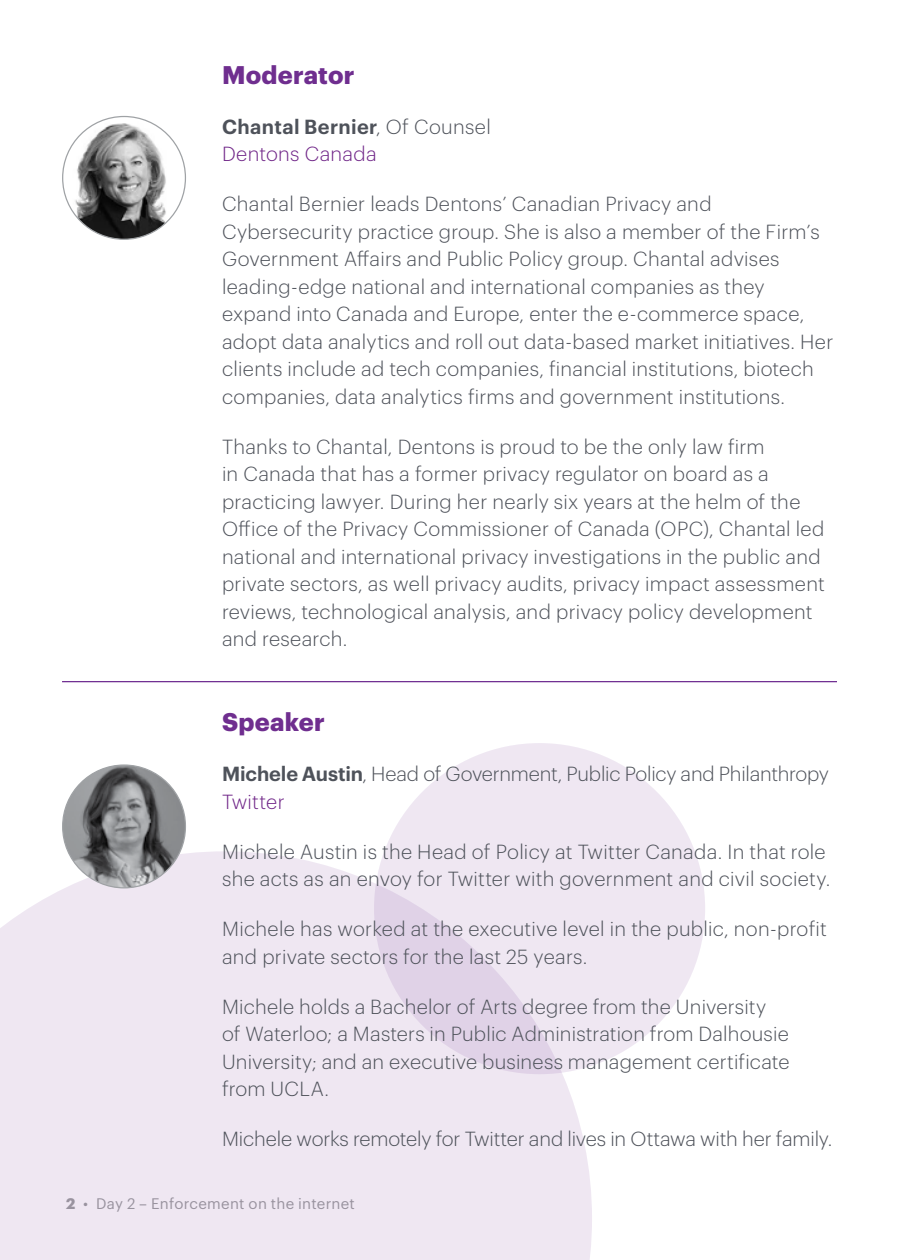
<style>
.page{position:relative;width:900px;height:1260px;background:#fff}
.page>*{position:absolute;margin:0;border:0;box-sizing:border-box;transform-origin:0 0}
.t1{font:700 25px "Dentons Sans";letter-spacing:.01em;color:#6f2e8f}
.t2{font:300 20px/27.5px "Dentons Sans";letter-spacing:.015em;color:#4e525a}
.t3{font:300 20px/27.5px "Dentons Sans";letter-spacing:-.01em;color:#4e525a}
.t4{font:600 20px/27.5px "Dentons Sans";letter-spacing:.02em;color:#4e525a}
.t5{font:15px "Dentons Sans";letter-spacing:.015em;color:#9fa0a1}
.s1{font-weight:300}
.s2{font-weight:300;color:#702688}
.s3{font-weight:600}
.s4{color:#702688}
.s5{font-weight:700}
</style>
<div class="page">
<div style="left:0;top:851px;width:592px;height:409px;background:#efe7f2"></div>
<svg style="left:374px;top:743px;width:331px;height:331px;background:#ece2ef"></svg>
<img style="left:73px;top:117px;width:102px;height:122px">
<img style="left:63px;top:765px;width:122px;height:123px;border-radius:61px">
<hr style="left:62px;top:681px;width:775px;height:1px;background:#6f2c91">
<p class="t1" style="left:222px;top:55px;width:134px">Moderator</p>
<p class="t4" style="left:222px;top:111px;width:270px">Chantal Bernier<span class="s1">, Of Counsel<br></span><span class="s2">Dentons Canada</span></p>
<p class="t2" style="left:222px;top:189px;width:613px">Chantal Bernier leads Dentons’ Canadian Privacy and Cybersecurity practice group. She is also a member of the Firm’s Government Affairs and Public Policy group. Chantal advises leading-edge national and international companies as they expand into Canada and Europe, enter the e-commerce space, adopt data analytics and roll out data-based market initiatives. Her clients include ad tech companies, financial institutions, biotech companies, data analytics firms and government institutions.</p>
<p class="t2" style="left:222px;top:431px;width:604px">Thanks to Chantal, Dentons is proud to be the only law firm<br>in Canada that has a former privacy regulator on board as a practicing lawyer. During her nearly six years at the helm of the Office of the Privacy Commissioner of Canada (OPC), Chantal led national and international privacy investigations in the public and private sectors, as well privacy audits, privacy impact assessment reviews, technological analysis, and privacy policy development and research.</p>
<p class="t1" style="left:222px;top:703px;width:104px">Speaker</p>
<p class="t3" style="left:222px;top:759px;width:608px"><span class="s3">Michele Austin</span>, Head of Government, Public Policy and Philanthropy<br><span class="s4">Twitter</span></p>
<p class="t2" style="left:222px;top:836px;width:610px">Michele Austin is the Head of Policy at Twitter Canada. In that role she acts as an envoy for Twitter with government and civil society.</p>
<p class="t2" style="left:222px;top:914px;width:606px">Michele has worked at the executive level in the public, non-profit and private sectors for the last 25 years.</p>
<p class="t2" style="left:222px;top:991px;width:569px">Michele holds a Bachelor of Arts degree from the University of Waterloo; a Masters in Public Administration from Dalhousie University; and an executive business management certificate from UCLA.</p>
<p class="t3" style="left:222px;top:1124px;width:612px">Michele works remotely for Twitter and lives in Ottawa with her family.</p>
<p class="t5" style="left:66px;top:1192px;width:290px"><span class="s5">2</span> • Day 2 – Enforcement on the internet</p>
</div>
